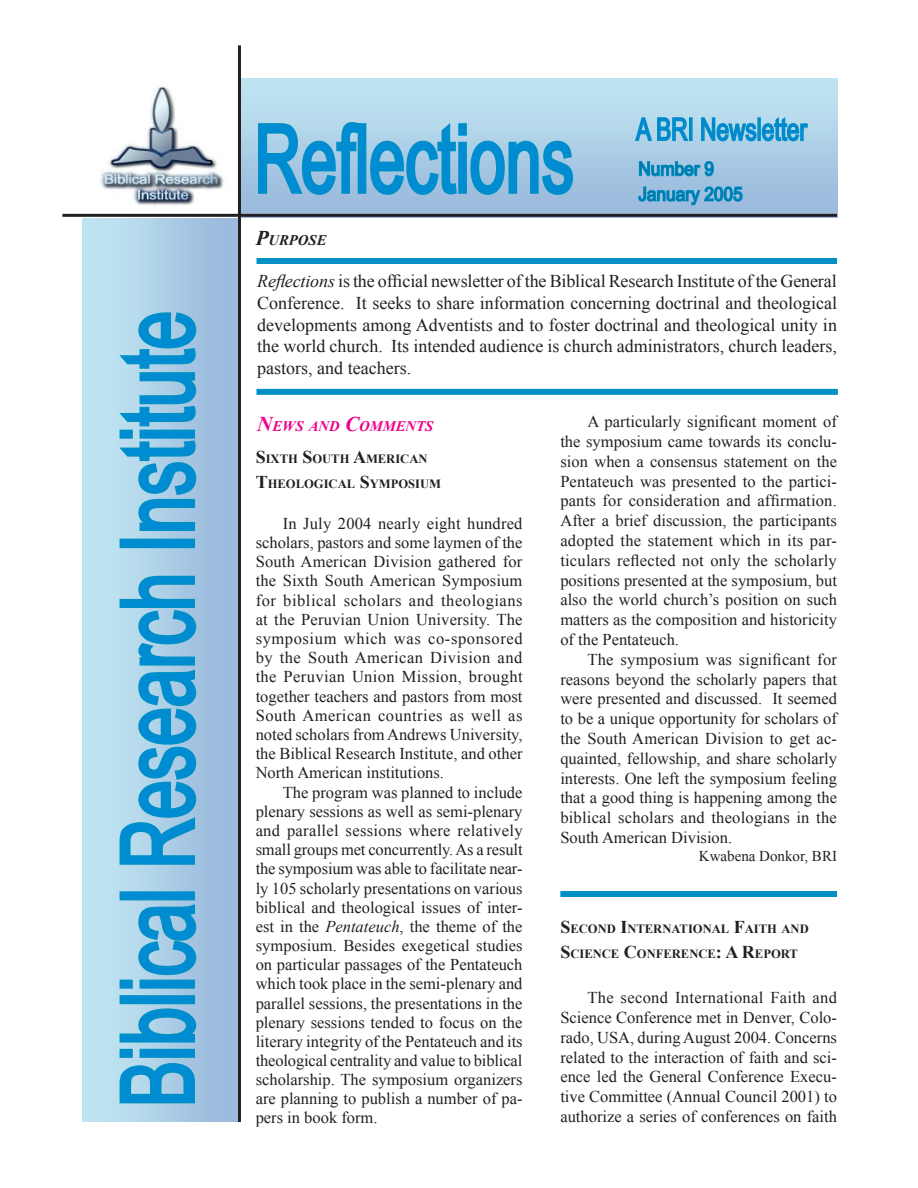
<style>
.page{position:relative;width:918px;height:1188px;background:#fff}
.page>*{position:absolute;margin:0;border:0;box-sizing:border-box;transform-origin:0 0}
.t1{font:101.25px "Arial Narrow";color:#008cd2;scale:.83 1}
.t2{font:94.5px "Arial Narrow";color:#008cd2;scale:.83 1}
.t3{font:31.05px "Arial Narrow";color:#0089cf;scale:.89 1}
.t4{font:18.9px "Arial Narrow";color:#0079aa;scale:1.11 1}
.t5{font:18px/21.6px "Times New Roman";color:#231f20;text-align:justify}
.Body_text{font:16.5px/19.2px "Times New Roman";color:#231f20;text-align:justify}
.writer{font:15px "Times New Roman";color:#231f20}
.Subhead_1{font:italic 700 14.7px "Times New Roman";color:#ed028c}
.Subhead_1-2{font:italic 700 14.7px "Times New Roman";color:#231f20}
.Subhead2{font:700 12.6px/25.2px "Times New Roman";color:#231f20}
.s1{font-size:21px}
.s2{font-style:italic}
.s3{font-size:18px}
</style>
<div class="page">
<svg style="left:241px;top:78px;width:597px;height:139px;background:#afd1e7"></svg>
<img style="left:100px;top:87px;width:124px;height:118px">
<hr style="left:238px;top:45px;width:3px;height:1077px;background:#231f20">
<hr style="left:62px;top:214px;width:775px;height:3px;background:#231f20">
<div style="left:82px;top:218px;width:156px;height:904px;background:linear-gradient(to right,#c2e9f3,#98b7db)"></div>
<div style="left:256px;top:258px;width:581px;height:6px;background:#0090c6"></div>
<div style="left:256px;top:389px;width:582px;height:6px;background:#0090c6"></div>
<svg style="left:118px;top:1007px;width:80px;height:98px;background:#77bcdd"></svg>
<div style="left:120px;top:995px;width:75px;height:9px;border:3px solid #0090c6"></div>
<svg style="left:118px;top:902px;width:80px;height:88px;background:#7fc0de"></svg>
<div style="left:120px;top:891px;width:75px;height:9px;border:3px solid #0090c6"></div>
<svg style="left:118px;top:574px;width:80px;height:292px;background:#80c1df"></svg>
<div style="left:120px;top:539px;width:75px;height:9px;border:3px solid #0090c6"></div>
<svg style="left:116px;top:311px;width:82px;height:222px;background:#7ec0de"></svg>
<svg style="left:257px;top:120px;width:318px;height:77px;background:#73b8db"></svg>
<svg style="left:634px;top:112px;width:56px;height:30px;background:#7cc1df"></svg>
<div style="left:689px;top:117px;width:4px;height:24px;border:2px solid #0090c6"></div>
<svg style="left:700px;top:115px;width:109px;height:30px;background:#73bddd"></svg>
<svg style="left:638px;top:159px;width:77px;height:19px"></svg>
<svg style="left:637px;top:185px;width:107px;height:21px;background:#60abd4"></svg>
<div style="left:560px;top:891px;width:277px;height:6px;background:#0090c6"></div>
<p class="t1" style="left:84px;top:1107px;width:961px;rotate:-90deg">Biblical Research Institute</p>
<p class="t2" style="left:255px;top:90px;width:386px">Reflections</p>
<p class="t3" style="left:636px;top:107px;width:194px">A BRI Newsletter</p>
<p class="t4" style="left:638px;top:155px;width:70px">Number 9</p>
<p class="t4" style="left:638px;top:180px;width:96px">January 2005</p>
<p class="Subhead_1-2" style="left:256px;top:230px;width:72px"><span class="s1">P</span>URPOSE</p>
<p class="t5" style="left:257px;top:270px;width:581px"><span class="s2">Reflections</span> is the official newsletter of the Biblical Research Institute of the General Conference. It seeks to share information concerning doctrinal and theological developments among Adventists and to foster doctrinal and theological unity in the world church. Its intended audience is church administrators, church leaders, pastors, and teachers.</p>
<p class="Subhead_1" style="left:257px;top:416px;width:178px"><span class="s1">N</span>EWS AND <span class="s1">C</span>OMMENTS</p>
<p class="Subhead2" style="left:256px;top:446px;width:187px"><span class="s3">S</span>IXTH <span class="s3">S</span>OUTH <span class="s3">A</span>MERICAN<br><span class="s3">T</span>HEOLOGICAL <span class="s3">S</span>YMPOSIUM</p>
<p class="Body_text" style="left:256px;top:513px;width:269px;text-indent:27px">In July 2004 nearly eight hundred scholars, pastors and some laymen of the South American Division gathered for the Sixth South American Symposium for biblical scholars and theologians at the Peruvian Union University. The symposium which was co-sponsored by the South American Division and the Peruvian Union Mission, brought together teachers and pastors from most South American countries as well as noted scholars from Andrews University, the Biblical Research Institute, and other North American institutions.</p>
<p class="Body_text" style="left:256px;top:782px;width:269px;text-indent:27px">The program was planned to include plenary sessions as well as semi-plenary and parallel sessions where relatively small groups met concurrently. As a result the symposium was able to facilitate near&shy;ly 105 scholarly presentations on various biblical and theological issues of inter&shy;est in the <span class="s2">Pentateuch</span>, the theme of the symposium. Besides exegetical studies on particular passages of the Pentateuch which took place in the semi-plenary and parallel sessions, the presentations in the plenary sessions tended to focus on the literary integrity of the Pentateuch and its theological centrality and value to biblical scholarship. The symposium organizers are planning to publish a number of pa&shy;pers in book form.</p>
<p class="Body_text" style="left:560px;top:412px;width:278px;line-height:19.8px;text-indent:27px">A particularly significant moment of the symposium came towards its conclu&shy;sion when a consensus statement on the Pentateuch was presented to the partici&shy;pants for consideration and affirmation.<br>After a brief discussion, the participants adopted the statement which in its par&shy;ticulars reflected not only the scholarly positions presented at the symposium, but also the world church’s position on such matters as the composition and historicity of the Pentateuch.</p>
<p class="Body_text" style="left:560px;top:649px;width:278px;line-height:19.8px;text-indent:27px">The symposium was significant for reasons beyond the scholarly papers that were presented and discussed. It seemed to be a unique opportunity for scholars of the South American Division to get ac&shy;quainted, fellowship, and share scholarly interests. One left the symposium feeling that a good thing is happening among the biblical scholars and theologians in the South American Division.</p>
<p class="writer" style="left:699px;top:846px;width:140px">Kwabena Donkor, BRI</p>
<p class="Subhead2" style="left:560px;top:916px;width:250px"><span class="s3">S</span>ECOND <span class="s3">I</span>NTERNATIONAL <span class="s3">F</span>AITH AND<br><span class="s3">S</span>CIENCE <span class="s3">C</span>ONFERENCE<span class="s3">: A R</span>EPORT</p>
<p class="Body_text" style="left:560px;top:988px;width:278px;line-height:19.8px;text-indent:27px">The second International Faith and Science Conference met in Denver, Colo&shy;rado, USA, during August 2004. Concerns related to the interaction of faith and sci&shy;ence led the General Conference Execu&shy;tive Committee (Annual Council 2001) to authorize a series of conferences on faith</p>
</div>
